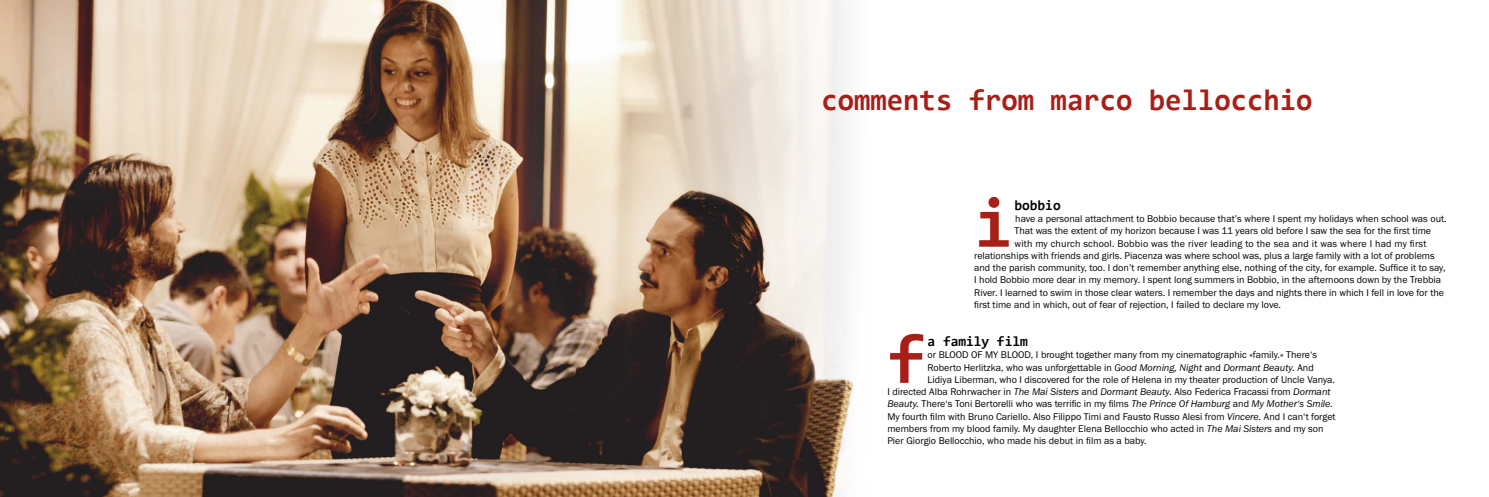
<style>
.page{position:relative;width:1489px;height:497px;background:#fff}
.page>*{position:absolute;margin:0;border:0;box-sizing:border-box;transform-origin:0 0}
.t1{font:700 70px "Consolas";color:#a71f17}
.t2{font:700 29.75px "Consolas";color:#a71f17}
.t3{font:700 14px "Consolas";color:#000}
.t4{font:10.06px "Franklin Gothic EF";color:#000}
.t5{font:10.06px "Franklin Gothic EF";letter-spacing:.02em;color:#000}
.s1{font-style:italic}
</style>
<div class="page">
<img style="left:0;top:0;width:854px;height:496px">
<h2 class="t2" style="left:821px;top:82px;width:492px">comments from marco bellocchio</h2>
<h1 class="t1" style="left:974px;top:180px;width:40px">i</h1>
<h3 class="t3" style="left:1014px;top:196px;width:48px">bobbio</h3>
<p class="t4" style="left:1015px;top:213px;width:433px">have a personal attachment to Bobbio because that’s where I spent my holidays when school was out.</p>
<p class="t4" style="left:1014px;top:225px;width:418px">That was the extent of my horizon because I was 11 years old before I saw the sea for the first time</p>
<p class="t5" style="left:1014px;top:237px;width:413px">with my church school. Bobbio was the river leading to the sea and it was where I had my first</p>
<p class="t4" style="left:974px;top:250px;width:462px">relationships with friends and girls. Piacenza was where school was, plus a large family with a lot of problems</p>
<p class="t4" style="left:974px;top:262px;width:473px">and the parish community, too. I don’t remember anything else, nothing of the city, for example. Suffice it to say,</p>
<p class="t4" style="left:974px;top:274px;width:468px">I hold Bobbio more dear in my memory. I spent long summers in Bobbio, in the afternoons down by the Trebbia</p>
<p class="t4" style="left:974px;top:286px;width:471px">River. I learned to swim in those clear waters. I remember the days and nights there in which I fell in love for the</p>
<p class="t4" style="left:974px;top:299px;width:308px">first time and in which, out of fear of rejection, I failed to declare my love.</p>
<h3 class="t3" style="left:927px;top:332px;width:102px">a family film</h3>
<h1 class="t1" style="left:887px;top:316px;width:40px">f</h1>
<p class="t4" style="left:927px;top:349px;width:391px">or BLOOD OF MY BLOOD, I brought together many from my cinematographic «family.» There‘s</p>
<p class="t4" style="left:927px;top:361px;width:388px">Roberto Herlitzka, who was unforgettable in <span class="s1">Good Morning, Night</span> and <span class="s1">Dormant Beauty.</span> And</p>
<p class="t4" style="left:927px;top:373px;width:409px">Lidiya Liberman, who I discovered for the role of Helena in my theater production of Uncle Vanya.</p>
<p class="t4" style="left:887px;top:386px;width:445px">I directed Alba Rohrwacher in <span class="s1">The Mai Sisters</span> and <span class="s1">Dormant Beauty.</span> Also Federica Fracassi from <span class="s1">Dormant</span></p>
<p class="t4" style="left:887px;top:398px;width:447px"><span class="s1">Beauty.</span> There‘s Toni Bertorelli who was terrific in my films <span class="s1">The Prince Of Hamburg</span> and <span class="s1">My Mother‘s Smile.</span></p>
<p class="t4" style="left:887px;top:410px;width:450px">My fourth film with Bruno Cariello. Also Filippo Timi and Fausto Russo Alesi from <span class="s1">Vincere.</span> And I can‘t forget</p>
<p class="t4" style="left:887px;top:422px;width:437px">members from my blood family. My daughter Elena Bellocchio who acted in <span class="s1">The Mai Sisters</span> and my son</p>
<p class="t4" style="left:887px;top:434px;width:261px">Pier Giorgio Bellocchio, who made his debut in film as a baby.</p>
</div>
